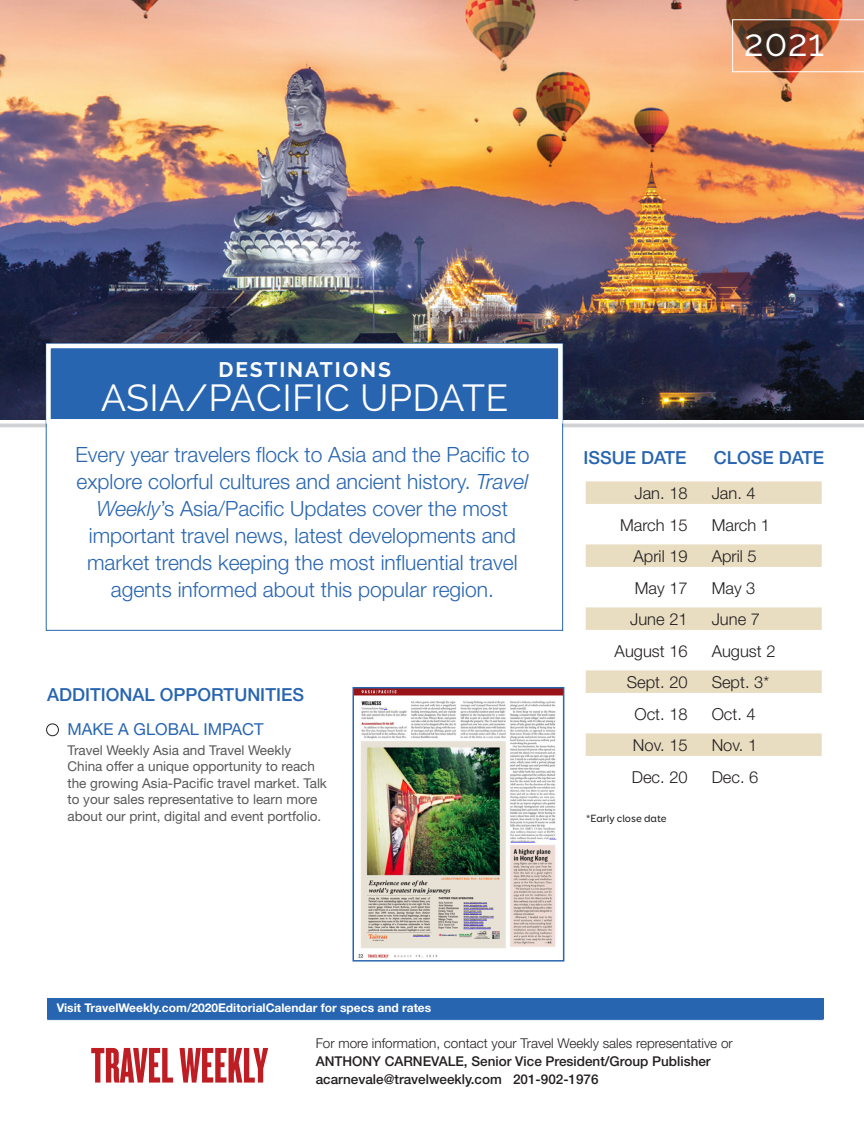
<style>
.page{position:relative;width:864px;height:1134px;background:#fff}
.page>*{position:absolute;margin:0;border:0;box-sizing:border-box;transform-origin:0 0}
.t1{font:37.5px "Raleway";letter-spacing:.01em;color:#fff}
.t2{font:300 21px/27px "Helvetica Neue LT Std";color:#2865b1;text-align:center}
.t3{font:700 21px "Raleway";letter-spacing:.09em;color:#fff}
.t4{font:500 18px "Helvetica Neue LT Std";color:#2865b1}
.t5{font:300 16.5px "Helvetica Neue LT Std";color:#231f20}
.t6{font:16.5px "Helvetica Neue LT Std";color:#2865b1}
.t7{font:13.5px/16.5px "Helvetica Neue LT Std";color:#57585a}
.t8{font:500 13.5px/18px "Helvetica Neue LT Std";color:#231f20}
.t9{font:300 13.5px "Helvetica Neue LT Std";color:#231f20}
.t10{font:700 12px "Helvetica Neue LT Std";color:#fff}
.t11{font:500 10.5px "Booster Next FY";color:#231f20}
.s1{font-style:italic}
</style>
<div class="page">
<hr style="left:0;top:424px;width:864px;height:3px;background:#d1d2d4">
<div style="left:586px;top:481px;width:236px;height:23px;background:#e9ddc1"></div>
<div style="left:586px;top:544px;width:236px;height:23px;background:#e9ddc1"></div>
<div style="left:586px;top:607px;width:236px;height:23px;background:#e9ddc1"></div>
<div style="left:586px;top:670px;width:236px;height:23px;background:#e9ddc1"></div>
<div style="left:586px;top:733px;width:236px;height:23px;background:#e9ddc1"></div>
<div style="left:46px;top:723px;width:13px;height:13px;border:1px solid #231f20;border-radius:50%"></div>
<img style="left:0;top:0;width:864px;height:419px">
<div style="left:46px;top:343px;width:517px;height:288px;background:#fff;border:1px solid #2865b1"></div>
<div style="left:46px;top:344px;width:517px;height:80px;background:#2865b1;border:4px solid #fff"></div>
<svg style="left:732px;top:19px;width:132px;height:53px;background:#a86b4f"></svg>
<img style="left:356px;top:690px;width:205px;height:268px">
<div style="left:353px;top:687px;width:211px;height:275px;border:2px solid #2865b1"></div>
<svg style="left:91px;top:1048px;width:82px;height:35px"></svg>
<svg style="left:179px;top:1048px;width:89px;height:35px"></svg>
<hr style="left:47px;top:1019px;width:777px;height:1px;background:#2865b1">
<div style="left:47px;top:999px;width:777px;height:20px;background:#2865b1"></div>
<p class="t1" style="left:744px;top:21px;width:82px">2021</p>
<p class="t3" style="left:218px;top:357px;width:174px">DESTINATIONS</p>
<p class="t1" style="left:101px;top:376px;width:409px">ASIA/PACIFIC UPDATE</p>
<p class="t2" style="left:75px;top:441px;width:455px">Every year travelers flock to Asia and the Pacific to explore colorful cultures and ancient history. <span class="s1">Travel Weekly</span>’s Asia/Pacific Updates cover the most important travel news, latest developments and market trends keeping the most influential travel agents informed about this popular region.</p>
<p class="t4" style="left:47px;top:683px;width:258px">ADDITIONAL OPPORTUNITIES</p>
<p class="t6" style="left:68px;top:720px;width:198px">MAKE A GLOBAL IMPACT</p>
<p class="t7" style="left:68px;top:742px;width:261px">Travel Weekly Asia and Travel Weekly China offer a unique opportunity to reach the growing Asia-Pacific travel market. Talk to your sales representative to learn more about our print, digital and event portfolio.</p>
<p class="t4" style="left:583px;top:447px;width:105px">ISSUE DATE</p>
<p class="t4" style="left:714px;top:447px;width:112px">CLOSE DATE</p>
<p class="t5" style="left:634px;top:483px;width:55px">Jan. 18</p>
<p class="t5" style="left:712px;top:483px;width:46px">Jan. 4</p>
<p class="t5" style="left:620px;top:515px;width:69px">March 15</p>
<p class="t5" style="left:712px;top:515px;width:60px">March 1</p>
<p class="t5" style="left:634px;top:546px;width:56px">April 19</p>
<p class="t5" style="left:712px;top:546px;width:46px">April 5</p>
<p class="t5" style="left:635px;top:578px;width:54px">May 17</p>
<p class="t5" style="left:712px;top:578px;width:45px">May 3</p>
<p class="t5" style="left:630px;top:609px;width:59px">June 21</p>
<p class="t5" style="left:712px;top:609px;width:50px">June 7</p>
<p class="t5" style="left:615px;top:641px;width:75px">August 16</p>
<p class="t5" style="left:712px;top:641px;width:65px">August 2</p>
<p class="t5" style="left:627px;top:672px;width:62px">Sept. 20</p>
<p class="t5" style="left:712px;top:672px;width:59px">Sept. 3*</p>
<p class="t5" style="left:634px;top:704px;width:55px">Oct. 18</p>
<p class="t5" style="left:712px;top:704px;width:46px">Oct. 4</p>
<p class="t5" style="left:633px;top:735px;width:56px">Nov. 15</p>
<p class="t5" style="left:712px;top:735px;width:47px">Nov. 1</p>
<p class="t5" style="left:632px;top:767px;width:57px">Dec. 20</p>
<p class="t5" style="left:712px;top:767px;width:48px">Dec. 6</p>
<p class="t11" style="left:586px;top:812px;width:83px">*Early close date</p>
<p class="t10" style="left:57px;top:1000px;width:376px">Visit TravelWeekly.com/2020EditorialCalendar for specs and rates</p>
<p class="t9" style="left:316px;top:1035px;width:419px">For more information, contact your Travel Weekly sales representative or</p>
<p class="t8" style="left:316px;top:1052px;width:397px">ANTHONY CARNEVALE, Senior Vice President/Group Publisher acarnevale@travelweekly.com 201-902-1976</p>
</div>
